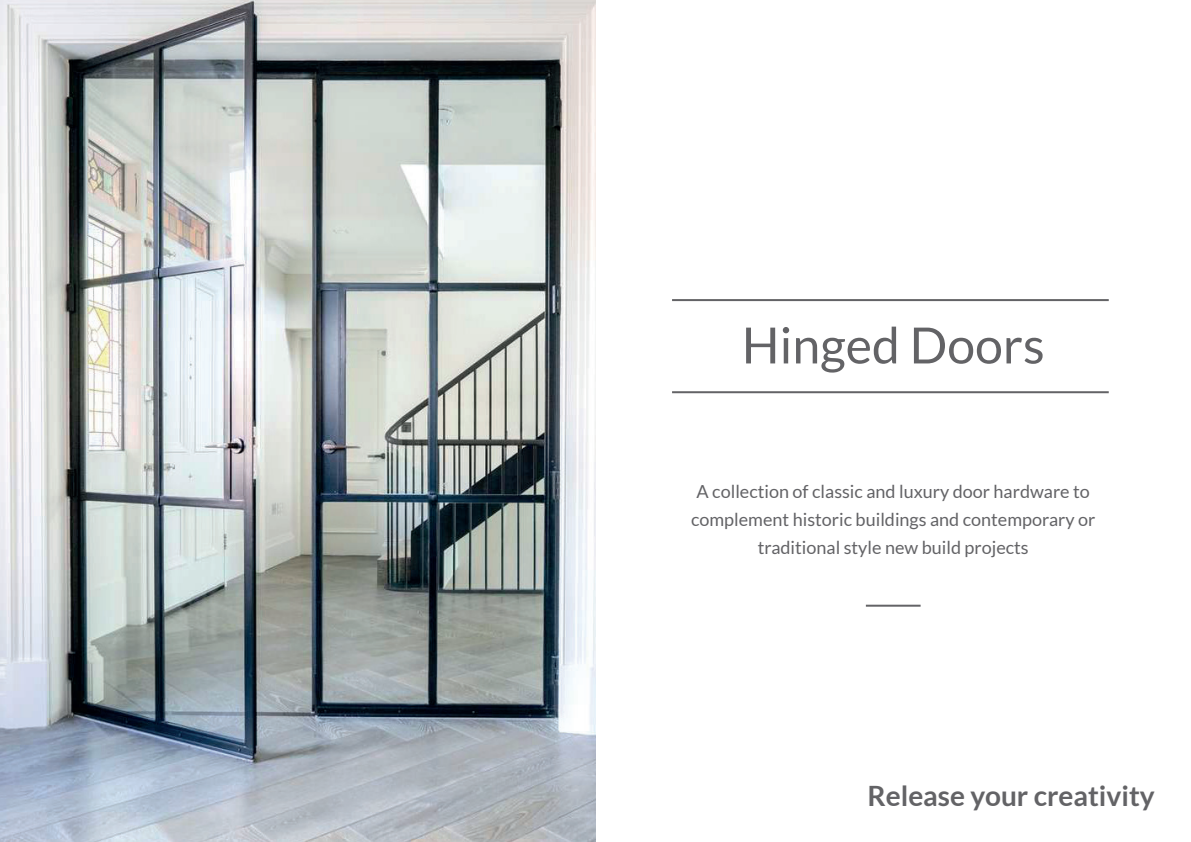
<style>
.page{position:relative;width:1191px;height:842px;background:#fff}
.page>*{position:absolute;margin:0;border:0;box-sizing:border-box;transform-origin:0 0}
.t1{font:50px "Lato";color:#636366}
.t2{font:700 28px "Lato";color:#636366}
.t3{font:18px/28px "Lato";color:#636366;text-align:center}
</style>
<div class="page">
<img style="left:0;top:0;width:595px;height:842px">
<hr style="left:672px;top:391px;width:436px;height:2px;background:#636366">
<hr style="left:672px;top:299px;width:436px;height:2px;background:#636366">
<hr style="left:866px;top:605px;width:54px;height:2px;background:#636366">
<h1 class="t1" style="left:741px;top:317px;width:304px">Hinged Doors</h1>
<p class="t3" style="left:691px;top:477px;width:406px">A collection of classic and luxury door hardware to complement historic buildings and contemporary or traditional style new build projects</p>
<h2 class="t2" style="left:867px;top:780px;width:289px">Release your creativity</h2>
</div>
